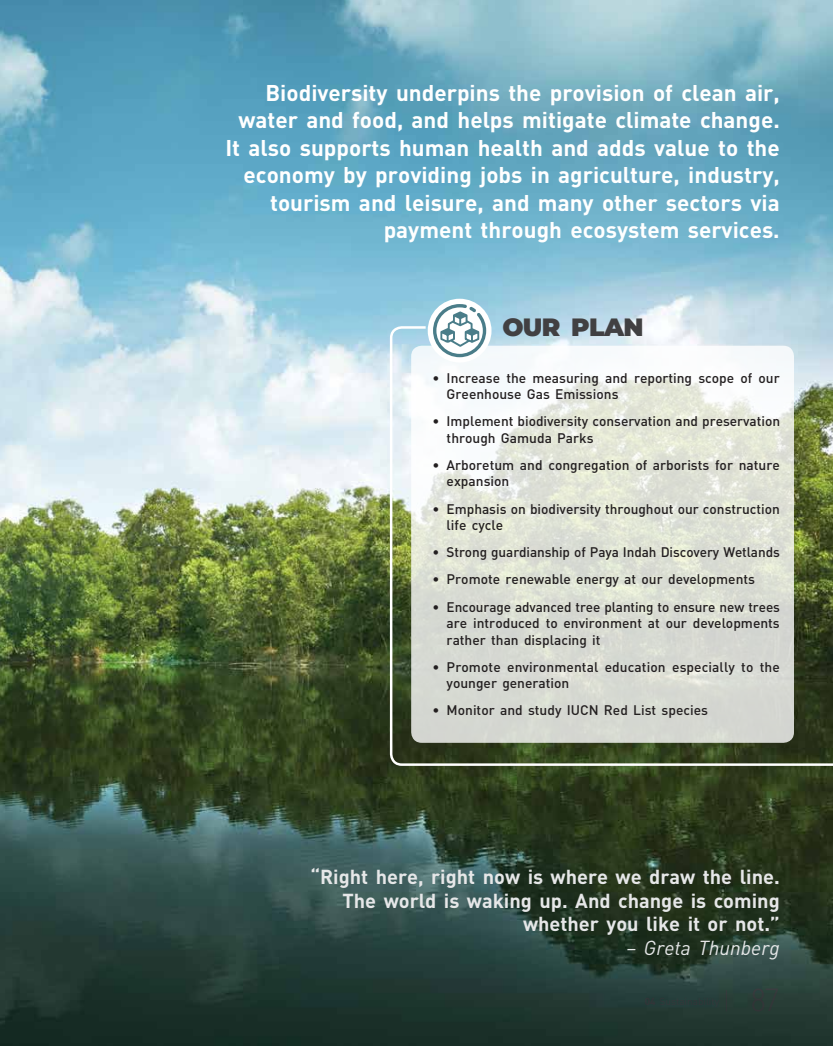
<style>
.page{position:relative;width:833px;height:1046px;background:#fff}
.page>*{position:absolute;margin:0;border:0;box-sizing:border-box;transform-origin:0 0}
.t1{font:900 25px "Montserrat";letter-spacing:-.025em;color:#414042}
.t2{font:700 22.5px/27.5px "DIN";color:#fff;text-align:right}
.t3{font:700 20px/23.8px "DIN";color:#e6e7e8;text-align:right}
.t4{font:italic 20px "DIN";color:#e6e7e8}
.t5{font:500 13.75px/16.5px "DIN";color:#231f20}
</style>
<div class="page">
<img style="left:0;top:0;width:833px;height:1045px">
<svg style="left:389px;top:325px;width:444px;height:442px;background:#77856c"></svg>
<svg style="left:411px;top:345px;width:383px;height:397px;fill:#dde0d5"></svg>
<div style="left:428px;top:299px;width:63px;height:63px;background:#fff;border-radius:50%"></div>
<svg style="left:433px;top:304px;width:53px;height:53px"></svg>
<p class="t2" style="left:225px;top:78px;width:556px">Biodiversity underpins the provision of clean air, water and food, and helps mitigate climate change.<br>It also supports human health and adds value to the economy by providing jobs in agriculture, industry, tourism and leisure, and many other sectors via payment through ecosystem services.</p>
<h1 class="t1" style="left:502px;top:308px;width:143px">OUR PLAN</h1>
<p class="t5" style="left:446px;top:369px;width:335px;text-indent:-14px">• Increase the measuring and reporting scope of our<br>Greenhouse Gas Emissions</p>
<p class="t5" style="left:446px;top:412px;width:335px;text-indent:-14px">• Implement biodiversity conservation and preservation through Gamuda Parks</p>
<p class="t5" style="left:446px;top:456px;width:335px;text-indent:-14px">• Arboretum and congregation of arborists for nature expansion</p>
<p class="t5" style="left:446px;top:500px;width:335px;text-indent:-14px">• Emphasis on biodiversity throughout our construction life cycle</p>
<p class="t5" style="left:432px;top:543px;width:349px">• Strong guardianship of Paya Indah Discovery Wetlands</p>
<p class="t5" style="left:432px;top:570px;width:324px">• Promote renewable energy at our developments</p>
<p class="t5" style="left:446px;top:597px;width:335px;text-align:justify;text-indent:-14px">• Encourage advanced tree planting to ensure new trees are introduced to environment at our developments rather than displacing it</p>
<p class="t5" style="left:446px;top:658px;width:335px;text-indent:-14px">• Promote environmental education especially to the younger generation</p>
<p class="t5" style="left:432px;top:701px;width:277px">• Monitor and study IUCN Red List species</p>
<h3 class="t3" style="left:310px;top:863px;width:471px">“Right here, right now is where we draw the line.<br>The world is waking up. And change is coming whether you like it or not.”</h3>
<h3 class="t4" style="left:626px;top:935px;width:155px">– Greta Thunberg</h3>
</div>
